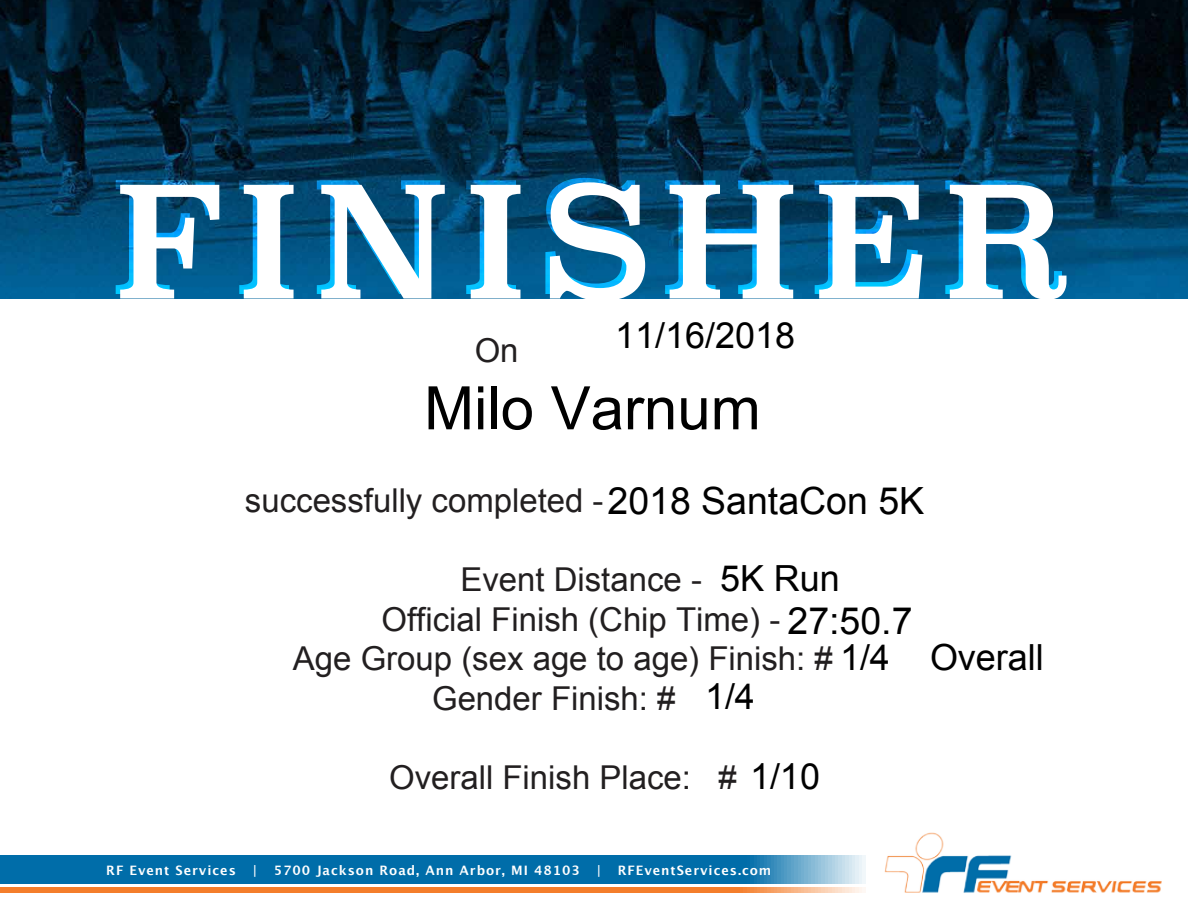
<style>
.page{position:relative;width:1188px;height:918px;background:#fff}
.page>*{position:absolute;margin:0;border:0;box-sizing:border-box;transform-origin:0 0}
.t1{font:153px "Superclarendon";letter-spacing:.1em;color:#fff}
.t2{font:60px "Arial";color:#000}
.t3{font:37.5px "Arial";color:#000}
.t4{font:36px "Arial";color:#000}
.t5{font:32.85px "Arial";color:#221f20}
.t6{font:700 13.05px "Lucida Grande";letter-spacing:.075em;color:#fff}
.s1{font-size:36px;color:#000}
</style>
<div class="page">
<img style="left:0;top:0;width:1188px;height:298px">
<img style="left:884px;top:832px;width:278px;height:61px">
<svg style="left:0;top:856px;width:865px;height:27px;background:#1076ae"></svg>
<svg style="left:0;top:887px;width:865px;height:5px;background:#f48739"></svg>
<h1 class="t1" style="left:110px;top:135px;width:957px">FINISHER</h1>
<p class="t5" style="left:475px;top:328px;width:45px">On</p>
<p class="t4" style="left:615px;top:315px;width:182px">11/16/2018</p>
<h2 class="t2" style="left:424px;top:375px;width:338px">Milo Varnum</h2>
<p class="t3" style="left:608px;top:480px;width:318px">2018 SantaCon 5K</p>
<p class="t5" style="left:245px;top:479px;width:360px">successfully completed -</p>
<p class="t4" style="left:720px;top:558px;width:121px">5K Run</p>
<p class="t5" style="left:460px;top:558px;width:243px">Event Distance -</p>
<p class="t5" style="left:382px;top:598px;width:400px">Official Finish (Chip Time) -</p>
<p class="t5" style="left:293px;top:637px;width:599px">Age Group (sex age to age) Finish: # <span class="s1">1/4</span></p>
<p class="t5" style="left:432px;top:677px;width:245px">Gender Finish: #</p>
<p class="t3" style="left:788px;top:600px;width:127px">27:50.7</p>
<p class="t4" style="left:705px;top:677px;width:52px">1/4</p>
<p class="t5" style="left:389px;top:756px;width:432px">Overall Finish Place: # <span class="s1">1/10</span></p>
<p class="t4" style="left:930px;top:638px;width:115px">Overall</p>
<p class="t6" style="left:106px;top:860px;width:131px">RF Event Services</p>
<p class="t6" style="left:252px;top:860px;width:6px">|</p>
<p class="t6" style="left:274px;top:860px;width:308px">5700 Jackson Road, Ann Arbor, MI 48103</p>
<p class="t6" style="left:596px;top:860px;width:6px">|</p>
<p class="t6" style="left:618px;top:860px;width:155px">RFEventServices.com</p>
</div>
